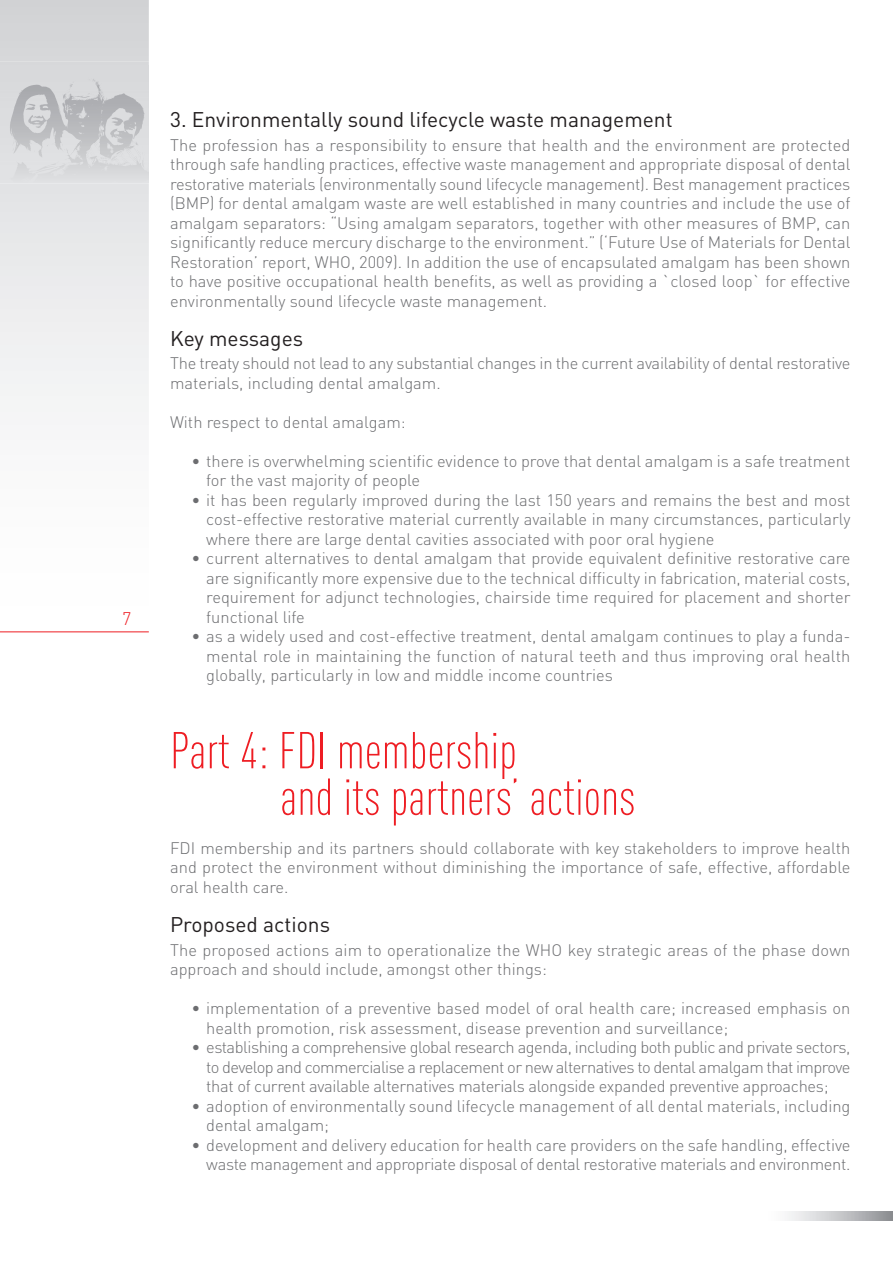
<style>
.page{position:relative;width:893px;height:1263px;background:#fff}
.page>*{position:absolute;margin:0;border:0;box-sizing:border-box;transform-origin:0 0}
.t1{font:300 51px/46.5px "DIN Cond";color:#ee1d23}
.t2{font:21px "DIN";color:#231f20}
.t3{font:300 18px "DIN";color:#ee1d23}
.t4{font:300 16.5px/19.5px "DIN";color:#6c6d70;text-align:justify}
.t5{font:300 16.5px/19.5px "DIN";letter-spacing:-.02em;color:#6c6d70;text-align:right}
</style>
<div class="page">
<svg style="left:788px;top:1212px;width:105px;height:8px"></svg>
<svg style="left:0;top:0;width:149px;height:412px"></svg>
<img style="left:0;top:62px;width:149px;height:122px">
<img style="left:0;top:66px;width:149px;height:117px">
<hr style="left:0;top:631px;width:149px;height:1px;background:#ee1d23">
<p class="t3" style="left:122px;top:608px;width:11px">7</p>
<p class="t2" style="left:170px;top:107px;width:504px">3. Environmentally sound lifecycle waste management</p>
<p class="t4" style="left:170px;top:135px;width:682px">The profession has a responsibility to ensure that health and the environment are protected through safe handling practices, effective waste management and appropriate disposal of dental restorative materials (environmentally sound lifecycle management). Best management practices (BMP) for dental amalgam waste are well established in many countries and include the use of amalgam separators: “Using amalgam separators, together with other measures of BMP, can significantly reduce mercury discharge to the environment.” (‘Future Use of Materials for Dental Restoration’ report, WHO, 2009). In addition the use of encapsulated amalgam has been shown to have positive occupational health benefits, as well as providing a `closed loop` for effective environmentally sound lifecycle waste management.</p>
<p class="t2" style="left:170px;top:326px;width:135px">Key messages</p>
<p class="t4" style="left:170px;top:354px;width:682px">The treaty should not lead to any substantial changes in the current availability of dental restorative materials, including dental amalgam.</p>
<p class="t4" style="left:170px;top:412px;width:237px">With respect to dental amalgam:</p>
<p class="t4" style="left:206px;top:451px;width:646px;text-indent:-15px">• there is overwhelming scientific evidence to prove that dental amalgam is a safe treatment for the vast majority of people</p>
<p class="t4" style="left:206px;top:490px;width:646px;text-indent:-15px">• it has been regularly improved during the last 150 years and remains the best and most cost-effective restorative material currently available in many circumstances, particularly where there are large dental cavities associated with poor oral hygiene</p>
<p class="t4" style="left:206px;top:549px;width:646px;text-indent:-15px">• current alternatives to dental amalgam that provide equivalent definitive restorative care are significantly more expensive due to the technical difficulty in fabrication, material costs, requirement for adjunct technologies, chairside time required for placement and shorter functional life</p>
<p class="t4" style="left:206px;top:627px;width:646px;text-indent:-15px">• as a widely used and cost-effective treatment, dental amalgam continues to play a funda&shy;mental role in maintaining the function of natural teeth and thus improving oral health globally, particularly in low and middle income countries</p>
<h1 class="t1" style="left:280px;top:732px;width:357px;text-indent:-110px">Part 4: FDI membership<br>and its partners’ actions</h1>
<p class="t4" style="left:170px;top:838px;width:682px">FDI membership and its partners should collaborate with key stakeholders to improve health and protect the environment without diminishing the importance of safe, effective, affordable oral health care.</p>
<p class="t2" style="left:170px;top:912px;width:162px">Proposed actions</p>
<p class="t4" style="left:170px;top:940px;width:682px">The proposed actions aim to operationalize the WHO key strategic areas of the phase down approach and should include, amongst other things:</p>
<p class="t4" style="left:206px;top:999px;width:646px;text-indent:-15px">• implementation of a preventive based model of oral health care; increased emphasis on health promotion, risk assessment, disease prevention and surveillance;</p>
<p class="t4" style="left:206px;top:1038px;width:646px;text-indent:-15px">• establishing a comprehensive global research agenda, including both public and private sectors, to develop and commercialise a replacement or new alternatives to dental amalgam that improve that of current available alternatives materials alongside expanded preventive approaches;</p>
<p class="t4" style="left:206px;top:1096px;width:646px;text-indent:-15px">• adoption of environmentally sound lifecycle management of all dental materials, including dental amalgam;</p>
<p class="t5" style="left:191px;top:1135px;width:661px">• development and delivery education for health care providers on the safe handling, effective waste management and appropriate disposal of dental restorative materials and environment.</p>
</div>
